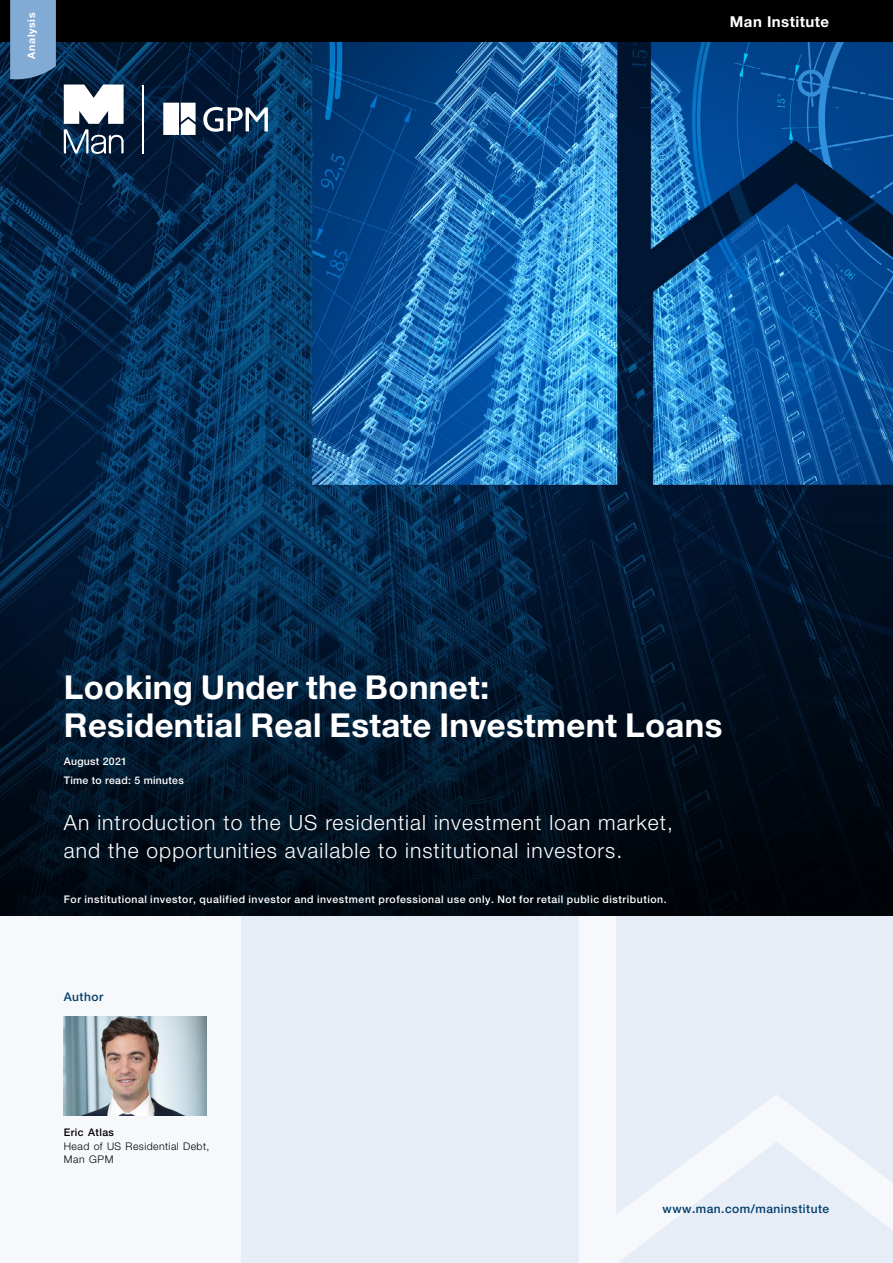
<style>
.page{position:relative;width:893px;height:1263px;background:#fff}
.page>*{position:absolute;margin:0;border:0;box-sizing:border-box;transform-origin:0 0}
.t1{font:700 33px/38.1px "Helvetica Neue LT Std";letter-spacing:.01em;color:#fff}
.t2{font:300 21px/28.5px "Helvetica Neue LT Std";letter-spacing:.05em;color:#fff}
.t3{font:700 15px "Helvetica Neue LT Std";letter-spacing:.03em;color:#fff}
.t4{font:500 12px "Helvetica Neue LT Std";letter-spacing:.04em;color:#003d6a}
.t5{font:500 10.5px "Helvetica Neue LT Std";letter-spacing:.05em;color:#fff}
.t6{font:300 10.5px/13.5px "Helvetica Neue LT Std";letter-spacing:.04em;color:#000}
.t7{font:500 10.5px/19.2px "Helvetica Neue LT Std";letter-spacing:.025em;color:#fff}
.t8{font:500 10.5px "Helvetica Neue LT Std";letter-spacing:.04em;color:#000}
.t9{font:700 10.5px "Helvetica Neue LT Std";letter-spacing:.06em;color:#fff}
</style>
<div class="page">
<div style="left:0;top:880px;width:893px;height:383px;background:#f6f8fc"></div>
<svg style="left:619px;top:1214px;width:274px;height:49px"></svg>
<div style="left:241px;top:916px;width:338px;height:347px;background:#e6edf6"></div>
<svg style="left:616px;top:916px;width:277px;height:298px;fill:#e6edf6"></svg>
<img style="left:0;top:42px;width:893px;height:874px">
<div style="left:0;top:0;width:893px;height:42px;background:#000"></div>
<hr style="left:143px;top:85px;width:1px;height:68px;background:#fff">
<svg style="left:64px;top:85px;width:60px;height:69px"></svg>
<svg style="left:163px;top:103px;width:33px;height:32px"></svg>
<svg style="left:203px;top:107px;width:65px;height:25px"></svg>
<img style="left:64px;top:1016px;width:143px;height:100px">
<svg style="left:10px;top:0;width:46px;height:83px;background:#759dc7"></svg>
<p class="t9" style="left:25px;top:59px;width:48px;rotate:-90deg">Analysis</p>
<p class="t3" style="left:730px;top:12px;width:101px">Man Institute</p>
<h1 class="t1" style="left:64px;top:667px;width:660px">Looking Under the Bonnet:<br>Residential Real Estate Investment Loans</h1>
<p class="t7" style="left:64px;top:751px;width:121px">August 2021<br>Time to read: 5 minutes</p>
<p class="t2" style="left:64px;top:807px;width:611px">An introduction to the US residential investment loan market, and the opportunities available to institutional investors.</p>
<p class="t5" style="left:64px;top:893px;width:604px">For institutional investor, qualified investor and investment professional use only. Not for retail public distribution.</p>
<p class="t4" style="left:64px;top:990px;width:41px">Author</p>
<p class="t8" style="left:64px;top:1126px;width:52px">Eric Atlas</p>
<p class="t6" style="left:64px;top:1139px;width:147px">Head of US Residential Debt,<br>Man GPM</p>
<p class="t4" style="left:663px;top:1201px;width:168px">www.man.com/maninstitute</p>
</div>
